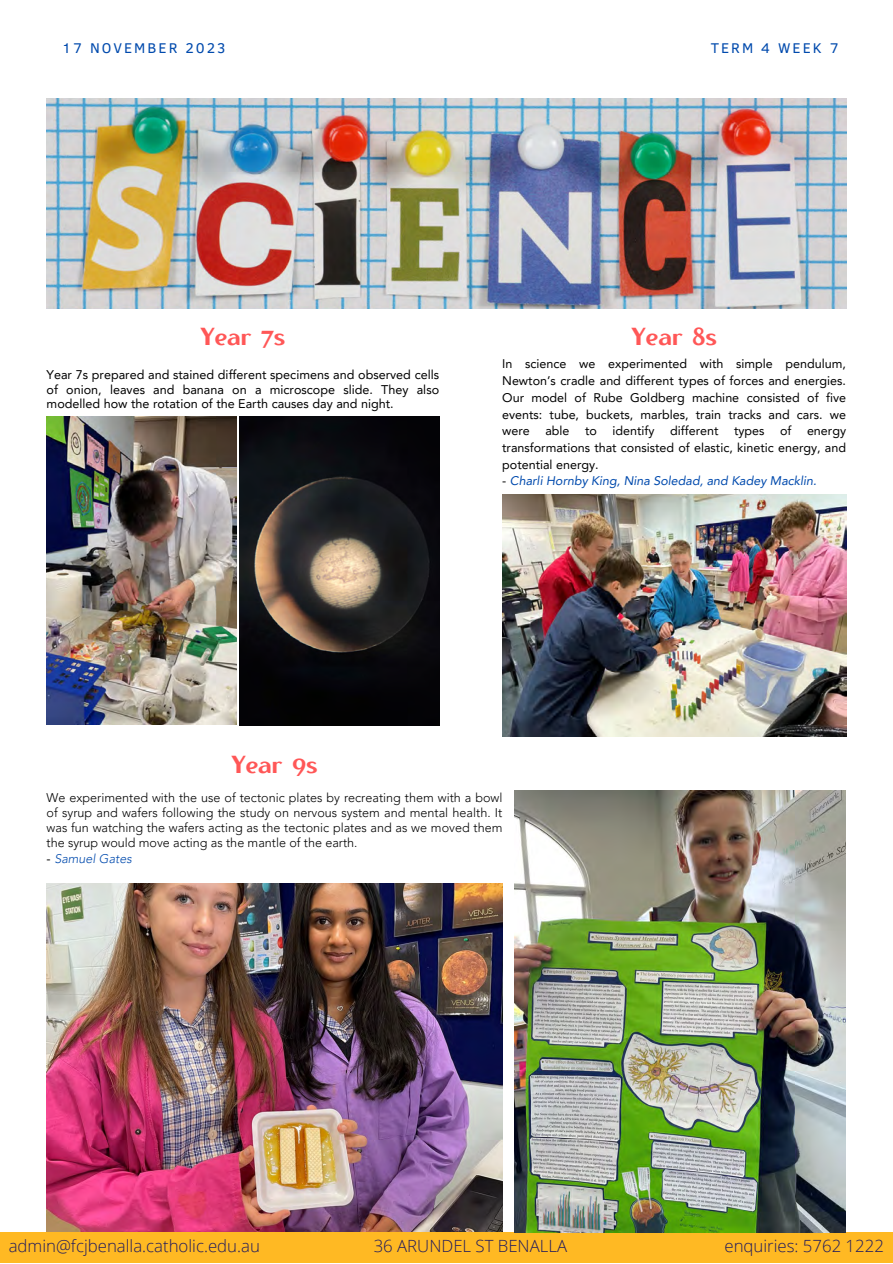
<style>
.page{position:relative;width:893px;height:1264px;background:#fff}
.page>*{position:absolute;margin:0;border:0;box-sizing:border-box;transform-origin:0 0}
.t1{font:24.45px "Ethna";color:#ff5757}
.t2{font:300 16.8px "Open Sans";color:#201a5e}
.t3{font:14.4px "Clear Sans";letter-spacing:.14em;color:#004aad}
.t4{font:12.6px/16.6px "Avenir LT Pro";color:#000;text-align:justify}
.t5{font:300 12.6px/15.1px "Avenir LT Pro";color:#000;text-align:justify}
.t6{font:italic 12.6px "Avenir LT Pro";color:#004aad}
.t7{font:italic 300 12.6px "Avenir LT Pro";color:#004aad}
.s1{font-style:normal;color:#000}
.s2{font-weight:400;font-style:normal;color:#000}
</style>
<div class="page">
<div style="left:0;top:1232px;width:892px;height:30px;background:#ffb923"></div>
<img style="left:47px;top:99px;width:799px;height:209px">
<img style="left:47px;top:883px;width:455px;height:348px">
<img style="left:502px;top:494px;width:344px;height:242px">
<img style="left:47px;top:416px;width:190px;height:308px">
<img style="left:239px;top:416px;width:200px;height:309px">
<img style="left:515px;top:790px;width:330px;height:442px">
<p class="t3" style="left:62px;top:38px;width:165px">17 NOVEMBER 2023</p>
<p class="t3" style="left:710px;top:38px;width:129px">TERM 4 WEEK 7</p>
<p class="t1" style="left:200px;top:328px;width:87px">Year 7s</p>
<p class="t4" style="left:47px;top:368px;width:394px;line-height:14.7px">Year 7s prepared and stained different specimens and observed cells of onion, leaves and banana on a microscope slide. They also modelled how the rotation of the Earth causes day and night.</p>
<p class="t1" style="left:631px;top:328px;width:87px">Year 8s</p>
<p class="t4" style="left:502px;top:357px;width:345px">In science we experimented with simple pendulum, Newton’s cradle and different types of forces and energies.<br>Our model of Rube Goldberg machine consisted of five events: tube, buckets, marbles, train tracks and cars. we were able to identify different types of energy transformations that consisted of elastic, kinetic energy, and potential energy.</p>
<p class="t6" style="left:502px;top:476px;width:316px"><span class="s1">-</span> Charli Hornby King, Nina Soledad, and Kadey Macklin.</p>
<p class="t1" style="left:231px;top:756px;width:88px">Year 9s</p>
<p class="t5" style="left:47px;top:791px;width:457px">We experimented with the use of tectonic plates by recreating them with a bowl of syrup and wafers following the study on nervous system and mental health. It was fun watching the wafers acting as the tectonic plates and as we moved them the syrup would move acting as the mantle of the earth.</p>
<p class="t7" style="left:47px;top:853px;width:87px"><span class="s2">-</span> Samuel Gates</p>
<p class="t2" style="left:9px;top:1233px;width:253px">admin@fcjbenalla.catholic.edu.au</p>
<p class="t2" style="left:373px;top:1233px;width:195px">36 ARUNDEL ST BENALLA</p>
<p class="t2" style="left:724px;top:1233px;width:161px">enquiries: 5762 1222</p>
</div>
